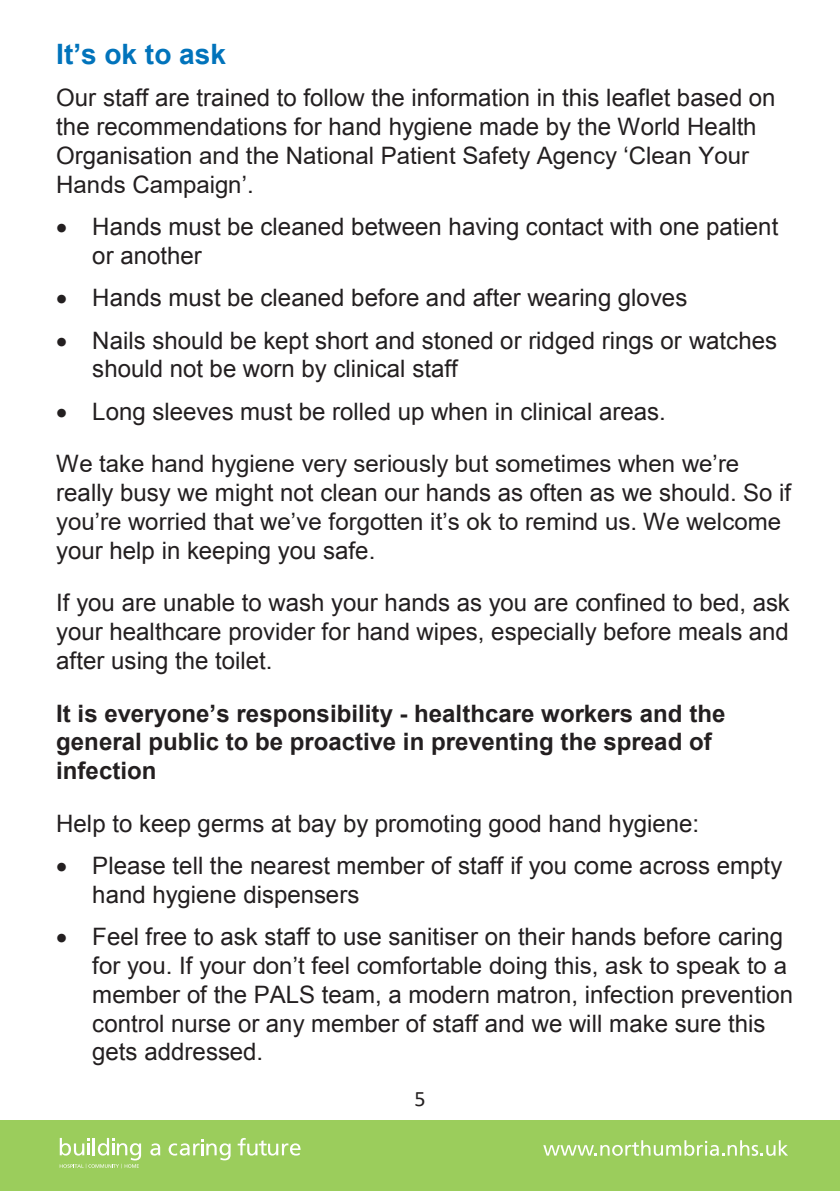
<style>
.page{position:relative;width:840px;height:1191px;background:#fff}
.page>*{position:absolute;margin:0;border:0;box-sizing:border-box;transform-origin:0 0}
.t1{font:700 28px "Arial";color:#0173bb}
.t2{font:24px/28.8px "Arial";color:#231f20}
.t3{font:700 24px/28.8px "Arial";color:#231f20}
.t4{font:22px "Calibri";color:#231f20}
</style>
<div class="page">
<div style="left:0;top:1120px;width:839px;height:71px;background:#9bcd5c"></div>
<svg style="left:150px;top:1143px;width:10px;height:12px"></svg>
<svg style="left:168px;top:1139px;width:62px;height:21px"></svg>
<svg style="left:237px;top:1138px;width:63px;height:17px"></svg>
<svg style="left:60px;top:1137px;width:81px;height:31px"></svg>
<svg style="left:543px;top:1140px;width:244px;height:15px"></svg>
<p class="t1" style="left:56px;top:35px;width:171px">It’s ok to ask</p>
<p class="t2" style="left:56px;top:84px;width:720px">Our staff are trained to follow the information in this leaflet based on the recommendations for hand hygiene made by the World Health Organisation and the National Patient Safety Agency ‘Clean Your Hands Campaign’.</p>
<p class="t2" style="left:92px;top:212px;width:687px">Hands must be cleaned between having contact with one patient or another</p>
<p class="t2" style="left:92px;top:277px;width:686px;line-height:42.4px">Hands must be cleaned before and after wearing gloves<br>Nails should be kept short and stoned or ridged rings or watches</p>
<p class="t2" style="left:92px;top:348px;width:575px;line-height:42.6px">should not be worn by clinical staff<br>Long sleeves must be rolled up when in clinical areas.</p>
<p class="t2" style="left:56px;top:449px;width:736px">We take hand hygiene very seriously but sometimes when we’re really busy we might not clean our hands as often as we should. So if you’re worried that we’ve forgotten it’s ok to remind us. We welcome your help in keeping you safe.</p>
<p class="t2" style="left:56px;top:589px;width:734px;text-align:justify">If you are unable to wash your hands as you are confined to bed, ask your healthcare provider for hand wipes, especially before meals and after using the toilet.</p>
<p class="t3" style="left:56px;top:699px;width:670px">It is everyone’s responsibility - healthcare workers and the general public to be proactive in preventing the spread of infection</p>
<p class="t2" style="left:92px;top:802px;width:691px;line-height:42.4px;text-indent:-36px">Help to keep germs at bay by promoting good hand hygiene:<br>Please tell the nearest member of staff if you come across empty</p>
<p class="t2" style="left:92px;top:873px;width:692px;line-height:42.4px">hand hygiene dispensers<br>Feel free to ask staff to use sanitiser on their hands before caring</p>
<p class="t2" style="left:92px;top:951px;width:702px">for you. If your don’t feel comfortable doing this, ask to speak to a member of the PALS team, a modern matron, infection prevention control nurse or any member of staff and we will make sure this gets addressed.</p>
<p class="t4" style="left:414px;top:1083px;width:13px">5</p>
</div>
